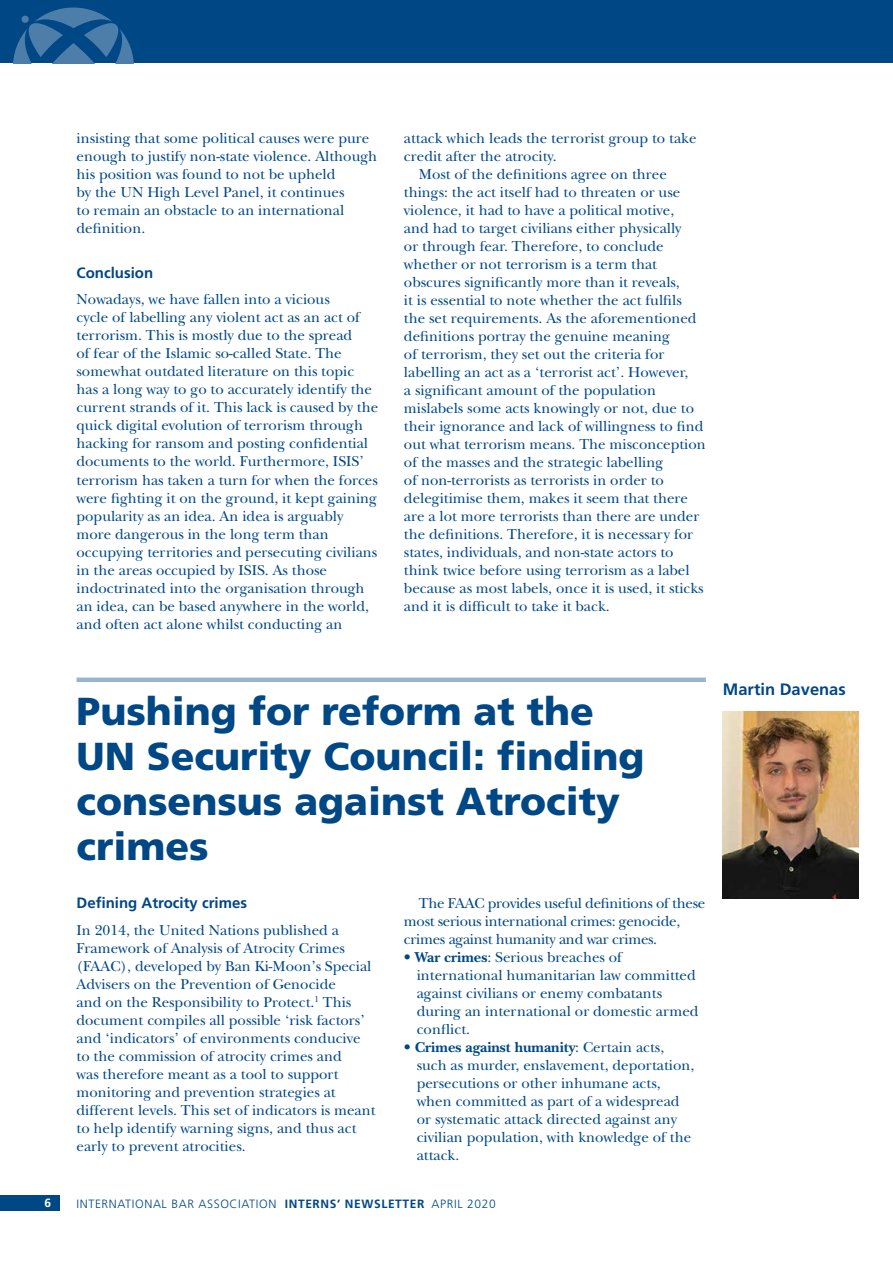
<style>
.page{position:relative;width:893px;height:1263px;background:#fff}
.page>*{position:absolute;margin:0;border:0;box-sizing:border-box;transform-origin:0 0}
.t1{font:900 39px/45px "Frutiger";color:#004785}
.t2{font:700 16.5px "Frutiger";color:#004785}
.t3{font:15px/18px "New Baskerville";color:#004785}
.t4{font:15px/18px "New Baskerville";letter-spacing:-.02em;color:#004785}
.t5{font:700 15px "Frutiger";color:#004785}
.t6{font:300 12px "Frutiger";letter-spacing:.05em;color:#004785}
.t7{font:700 12px "Frutiger";color:#fff}
.s1{font-weight:700}
</style>
<div class="page">
<div style="left:0;top:1195px;width:60px;height:16px;background:#004785"></div>
<div style="left:0;top:0;width:893px;height:63px;background:#004785"></div>
<svg style="left:13px;top:8px;width:121px;height:55px"></svg>
<div style="left:77px;top:677px;width:629px;height:5px;background:#99b5ce"></div>
<img style="left:723px;top:711px;width:136px;height:187px">
<p class="t3" style="left:77px;top:129px;width:302px">insisting that some political causes were pure enough to justify non-state violence. Although his position was found to not be upheld<br>by the UN High Level Panel, it continues<br>to remain an obstacle to an international definition.</p>
<p class="t5" style="left:77px;top:263px;width:78px">Conclusion</p>
<p class="t3" style="left:77px;top:290px;width:303px">Nowadays, we have fallen into a vicious<br>cycle of labelling any violent act as an act of terrorism. This is mostly due to the spread<br>of fear of the Islamic so-called State. The somewhat outdated literature on this topic has a long way to go to accurately identify the current strands of it. This lack is caused by the quick digital evolution of terrorism through hacking for ransom and posting confidential documents to the world. Furthermore, ISIS’ terrorism has taken a turn for when the forces were fighting it on the ground, it kept gaining popularity as an idea. An idea is arguably more dangerous in the long term than occupying territories and persecuting civilians in the areas occupied by ISIS. As those indoctrinated into the organisation through an idea, can be based anywhere in the world, and often act alone whilst conducting an</p>
<p class="t3" style="left:404px;top:129px;width:294px">attack which leads the terrorist group to take</p>
<p class="t3" style="left:404px;top:147px;width:154px">credit after the atrocity.</p>
<p class="t3" style="left:419px;top:165px;width:250px">Most of the definitions agree on three</p>
<p class="t3" style="left:404px;top:183px;width:278px">things: the act itself had to threaten or use</p>
<p class="t3" style="left:404px;top:201px;width:272px">violence, it had to have a political motive,</p>
<p class="t3" style="left:404px;top:219px;width:279px">and had to target civilians either physically</p>
<p class="t3" style="left:404px;top:237px;width:261px">or through fear. Therefore, to conclude</p>
<p class="t3" style="left:404px;top:255px;width:255px">whether or not terrorism is a term that</p>
<p class="t3" style="left:404px;top:273px;width:277px">obscures significantly more than it reveals,</p>
<p class="t3" style="left:404px;top:291px;width:279px">it is essential to note whether the act fulfils</p>
<p class="t3" style="left:404px;top:309px;width:294px">the set requirements. As the aforementioned</p>
<p class="t3" style="left:404px;top:327px;width:267px">definitions portray the genuine meaning</p>
<p class="t3" style="left:404px;top:345px;width:262px">of terrorism, they set out the criteria for</p>
<p class="t3" style="left:404px;top:363px;width:286px">labelling an act as a ‘terrorist act’. However,</p>
<p class="t3" style="left:404px;top:381px;width:253px">a significant amount of the population</p>
<p class="t3" style="left:404px;top:399px;width:292px">mislabels some acts knowingly or not, due to</p>
<p class="t3" style="left:404px;top:417px;width:301px">their ignorance and lack of willingness to find</p>
<p class="t3" style="left:404px;top:435px;width:303px">out what terrorism means. The misconception</p>
<p class="t3" style="left:404px;top:453px;width:261px">of the masses and the strategic labelling</p>
<p class="t3" style="left:404px;top:471px;width:261px">of non-terrorists as terrorists in order to</p>
<p class="t3" style="left:404px;top:489px;width:286px">delegitimise them, makes it seem that there</p>
<p class="t3" style="left:404px;top:507px;width:297px">are a lot more terrorists than there are under</p>
<p class="t3" style="left:404px;top:525px;width:291px">the definitions. Therefore, it is necessary for</p>
<p class="t3" style="left:404px;top:543px;width:271px">states, individuals, and non-state actors to</p>
<p class="t3" style="left:404px;top:561px;width:287px">think twice before using terrorism as a label</p>
<p class="t3" style="left:404px;top:579px;width:301px">because as most labels, once it is used, it sticks</p>
<p class="t3" style="left:404px;top:597px;width:207px">and it is difficult to take it back.</p>
<h1 class="t1" style="left:77px;top:688px;width:570px">Pushing for reform at the<br>UN Security Council: finding consensus against Atrocity crimes</h1>
<p class="t5" style="left:77px;top:894px;width:172px">Defining Atrocity crimes</p>
<p class="t3" style="left:77px;top:921px;width:301px">In 2014, the United Nations published a Framework of Analysis of Atrocity Crimes (FAAC), developed by Ban Ki-Moon’s Special Advisers on the Prevention of Genocide<br>and on the Responsibility to Protect.<sup>1</sup> This document compiles all possible ‘risk factors’ and ‘indicators’ of environments conducive to the commission of atrocity crimes and<br>was therefore meant as a tool to support monitoring and prevention strategies at different levels. This set of indicators is meant to help identify warning signs, and thus act early to prevent atrocities.</p>
<p class="t4" style="left:404px;top:894px;width:303px;text-indent:15px">The FAAC provides useful definitions of these most serious international crimes: genocide, crimes against humanity and war crimes.</p>
<p class="t3" style="left:417px;top:948px;width:283px;text-indent:-13px">• <span class="s1">War crimes</span>: Serious breaches of international humanitarian law committed against civilians or enemy combatants during an international or domestic armed conflict.</p>
<p class="t3" style="left:417px;top:1038px;width:279px;text-indent:-13px">• <span class="s1">Crimes against humanity</span>: Certain acts, such as murder, enslavement, deportation, persecutions or other inhumane acts, when committed as part of a widespread or systematic attack directed against any civilian population, with knowledge of the attack.</p>
<p class="t7" style="left:44px;top:1196px;width:8px">6</p>
<p class="t6" style="left:77px;top:1196px;width:421px">INTERNATIONAL BAR ASSOCIATION <span class="s1">INTERNS’ NEWSLETTER</span> APRIL 2020</p>
<p class="t2" style="left:723px;top:680px;width:124px">Martin Davenas</p>
</div>
